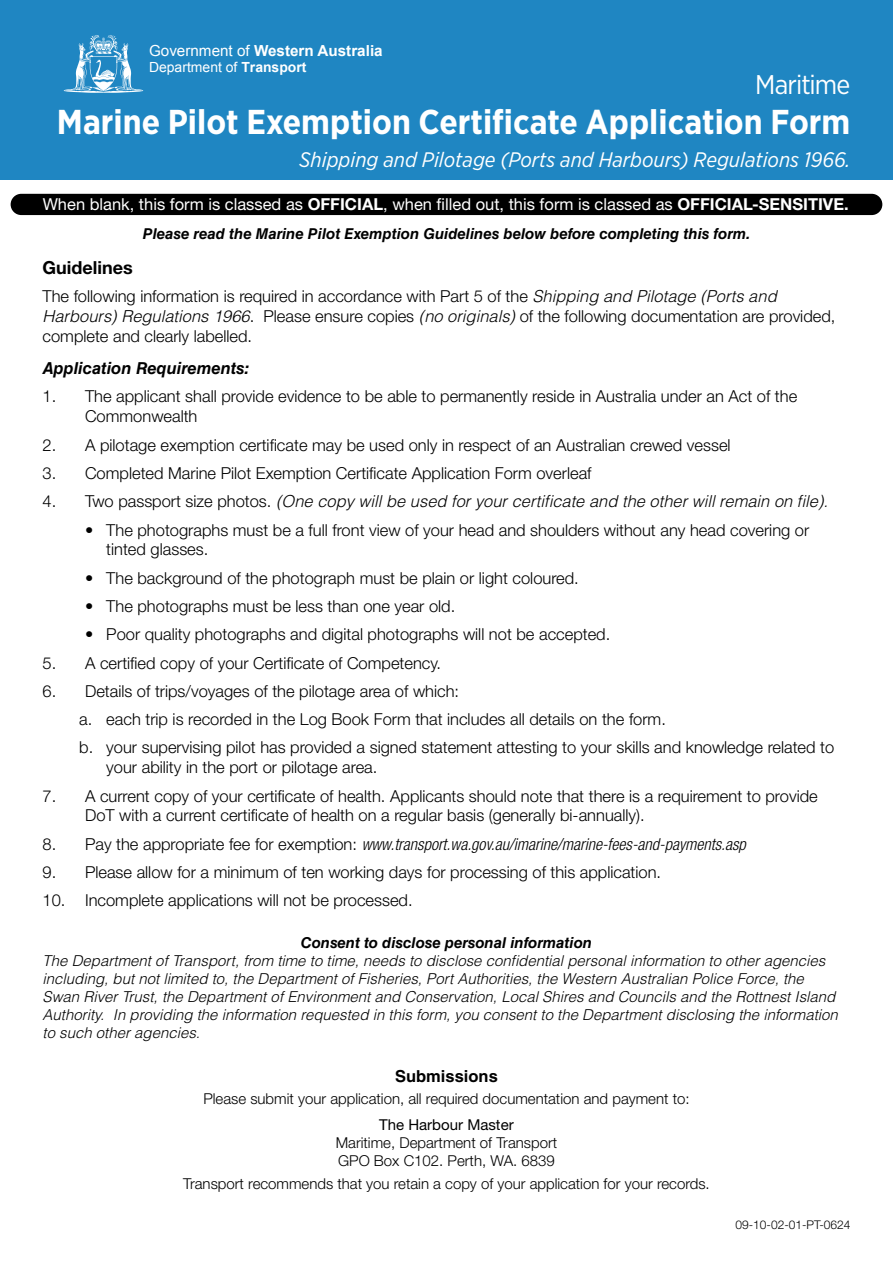
<style>
.page{position:relative;width:893px;height:1263px;background:#fff}
.page>*{position:absolute;margin:0;border:0;box-sizing:border-box;transform-origin:0 0}
.t1{font:700 34.5px "Gotham Narrow";color:#fff}
.t2{font:27px "Gotham Narrow";letter-spacing:-.035em;color:#fff}
.t3{font:italic 21px "Gotham Narrow";color:#fff}
.t4{font:700 18px "Helvetica Neue LT Std";color:#000}
.bullet_1{font:300 16.5px/19.8px "Helvetica Neue LT Std";color:#000}
.bullet_1-2{font:italic 300 condensed 16.5px "Helvetica Neue LT Std";color:#000}
.t5{font:16.5px "Helvetica Neue LT Std";color:#fff}
.bullet_1-3{font:italic 300 16.5px "Helvetica LT Std";color:#000}
.sub_header{font:italic 700 16.5px "Helvetica LT Std";color:#000}
.sub_header-2{font:700 16.5px "Helvetica LT Std";color:#000}
.t6{font:700 15.3px "Arial";color:#fff}
.t7{font:italic 300 15px/18px "Helvetica LT Std";color:#000}
.t8{font:300 15px "Helvetica Neue LT Std";color:#000}
.sub_header-3{font:italic 700 15px "Helvetica LT Std";color:#000}
.t9{font:15px "Helvetica Neue LT Std";color:#000}
.t10{font:13.95px "Arial";color:#fff}
.t11{font:300 12px "Helvetica Neue LT Std";color:#000}
.s1{font-weight:400}
.s2{font-weight:700}
.s3{font-family:"Helvetica LT Std";font-style:italic}
.s4{font-family:"Helvetica Neue LT Std";font-style:normal}
.s5{font-style:normal;font-stretch:normal}
</style>
<div class="page">
<div style="left:11px;top:194px;width:871px;height:21px;background:#000;border-radius:11px"></div>
<div style="left:0;top:0;width:893px;height:179px;background:#1f86c2"></div>
<svg style="left:64px;top:35px;width:79px;height:58px"></svg>
<p class="t6" style="left:149px;top:41px;width:235px"><span class="s1">Government of</span> Western Australia</p>
<p class="t10" style="left:149px;top:58px;width:159px">Department of <span class="s2">Transport</span></p>
<p class="t2" style="left:755px;top:68px;width:97px">Maritime</p>
<p class="t1" style="left:57px;top:100px;width:795px">Marine Pilot Exemption Certificate Application Form</p>
<p class="t3" style="left:299px;top:146px;width:553px">Shipping and Pilotage (Ports and Harbours) Regulations 1966.</p>
<p class="t5" style="left:43px;top:195px;width:807px">When blank, this form is classed as <span class="s2">OFFICIAL</span>, when filled out, this form is classed as <span class="s2">OFFICIAL-SENSITIVE.</span></p>
<p class="sub_header-3" style="left:143px;top:225px;width:609px">Please read the Marine Pilot Exemption Guidelines below before completing this form.</p>
<p class="t4" style="left:43px;top:256px;width:92px">Guidelines</p>
<p class="bullet_1" style="left:43px;top:286px;width:794px">The following information is required in accordance with Part 5 of the <span class="s3">Shipping and Pilotage (Ports and<br>Harbours) Regulations 1966</span>. Please ensure copies <span class="s3">(no originals)</span> of the following documentation are provided, complete and clearly labelled.</p>
<p class="sub_header" style="left:43px;top:358px;width:209px">Application Requirements:</p>
<p class="bullet_1" style="left:85px;top:386px;width:714px;text-indent:-43px">1. The applicant shall provide evidence to be able to permanently reside in Australia under an Act of the<br>Commonwealth</p>
<p class="bullet_1" style="left:43px;top:434px;width:690px">2. A pilotage exemption certificate may be used only in respect of an Australian crewed vessel</p>
<p class="bullet_1" style="left:43px;top:463px;width:550px">3. Completed Marine Pilot Exemption Certificate Application Form overleaf</p>
<p class="bullet_1-3" style="left:43px;top:491px;width:787px"><span class="s4">4. Two passport size photos.</span> (One copy will be used for your certificate and the other will remain on file).</p>
<p class="bullet_1" style="left:106px;top:519px;width:704px;text-indent:-21px">• The photographs must be a full front view of your head and shoulders without any head covering or tinted glasses.</p>
<p class="bullet_1" style="left:85px;top:567px;width:495px">• The background of the photograph must be plain or light coloured.</p>
<p class="bullet_1" style="left:85px;top:596px;width:372px">• The photographs must be less than one year old.</p>
<p class="bullet_1" style="left:85px;top:624px;width:527px">• Poor quality photographs and digital photographs will not be accepted.</p>
<p class="bullet_1" style="left:43px;top:652px;width:400px">5. A certified copy of your Certificate of Competency.</p>
<p class="bullet_1" style="left:43px;top:681px;width:418px">6. Details of trips/voyages of the pilotage area of which:</p>
<p class="bullet_1" style="left:79px;top:709px;width:588px">a. each trip is recorded in the Log Book Form that includes all details on the form.</p>
<p class="bullet_1" style="left:106px;top:737px;width:729px;text-indent:-27px">b. your supervising pilot has provided a signed statement attesting to your skills and knowledge related to your ability in the port or pilotage area.</p>
<p class="bullet_1" style="left:85px;top:785px;width:734px;text-indent:-43px">7. A current copy of your certificate of health. Applicants should note that there is a requirement to provide<br>DoT with a current certificate of health on a regular basis (generally bi-annually).</p>
<p class="bullet_1-2" style="left:43px;top:834px;width:705px"><span class="s5">8. Pay the appropriate fee for exemption:</span> www.transport.wa.gov.au/imarine/marine-fees-and-payments.asp</p>
<p class="bullet_1" style="left:43px;top:862px;width:620px">9. Please allow for a minimum of ten working days for processing of this application.</p>
<p class="bullet_1" style="left:43px;top:890px;width:372px">10. Incomplete applications will not be processed.</p>
<p class="sub_header-3" style="left:301px;top:934px;width:293px">Consent to disclose personal information</p>
<p class="t7" style="left:43px;top:952px;width:797px">The Department of Transport, from time to time, needs to disclose confidential personal information to other agencies including, but not limited to, the Department of Fisheries, Port Authorities, the Western Australian Police Force, the Swan River Trust, the Department of Environment and Conservation, Local Shires and Councils and the Rottnest Island Authority. In providing the information requested in this form, you consent to the Department disclosing the information to such other agencies.</p>
<p class="sub_header-2" style="left:395px;top:1066px;width:104px">Submissions</p>
<p class="t8" style="left:203px;top:1089px;width:488px">Please submit your application, all required documentation and payment to:</p>
<p class="t9" style="left:379px;top:1116px;width:136px">The Harbour Master</p>
<p class="t8" style="left:336px;top:1134px;width:223px">Maritime, Department of Transport</p>
<p class="t8" style="left:338px;top:1152px;width:218px">GPO Box C102. Perth, WA. 6839</p>
<p class="t8" style="left:183px;top:1174px;width:528px">Transport recommends that you retain a copy of your application for your records.</p>
<p class="t11" style="left:735px;top:1217px;width:116px">09-10-02-01-PT-0624</p>
</div>
